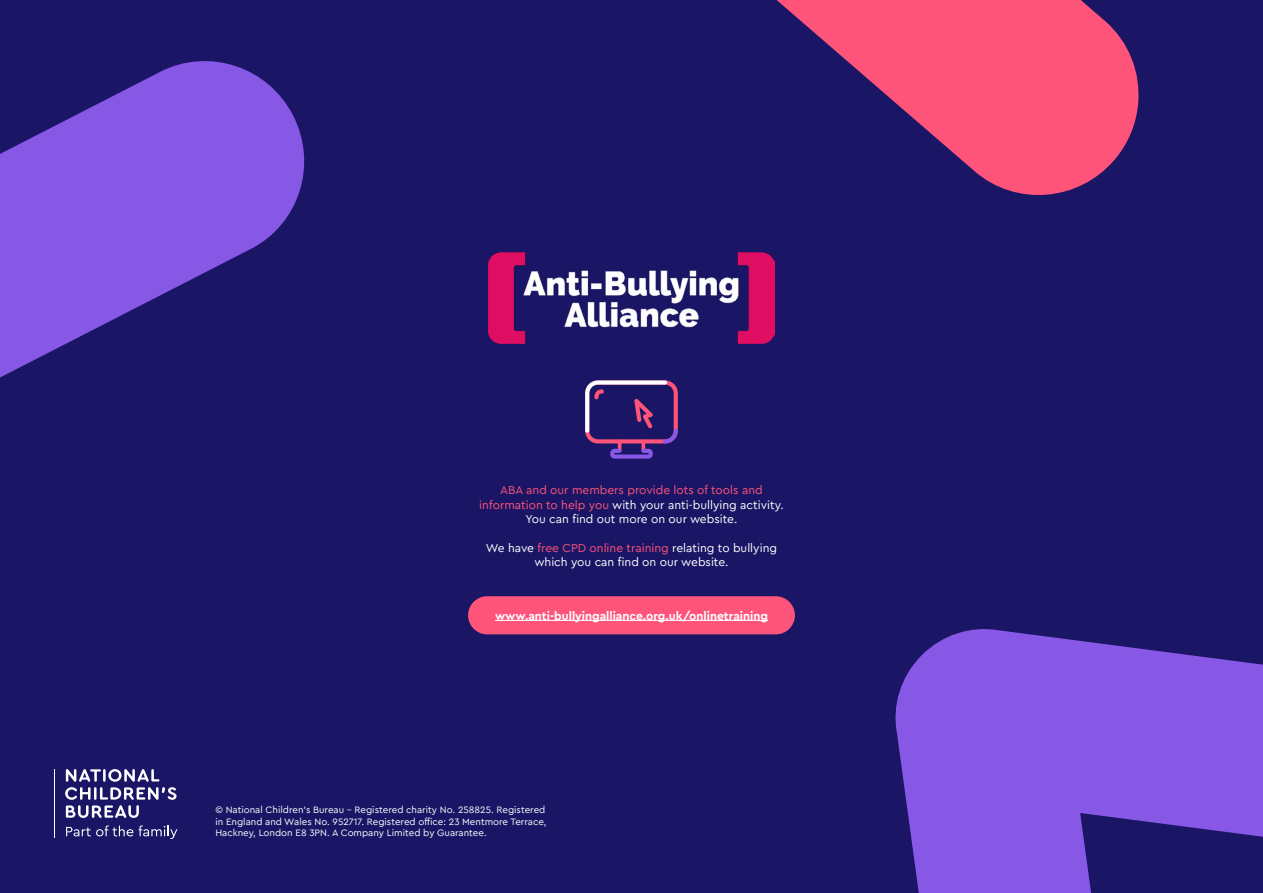
<style>
.page{position:relative;width:1263px;height:893px;background:#1a1565}
.page>*{position:absolute;margin:0;border:0;box-sizing:border-box;transform-origin:0 0}
.t1{font:12px/14.4px "Cera Pro";color:#fff;text-align:center}
.t2{font:700 12px "Cera Pro";color:#fff}
.t3{font:9.75px/11.7px "Cera Pro";color:#fff}
.s1{color:#ff547a}
</style>
<div class="page">
<svg style="left:776px;top:0;width:363px;height:195px;fill:#ff547a"></svg>
<svg style="left:0;top:61px;width:305px;height:317px;fill:#8757e6"></svg>
<svg style="left:895px;top:629px;width:368px;height:264px;fill:#8757e6"></svg>
<svg style="left:65px;top:769px;width:112px;height:49px"></svg>
<svg style="left:66px;top:825px;width:67px;height:11px"></svg>
<svg style="left:139px;top:825px;width:38px;height:14px"></svg>
<hr style="left:54px;top:769px;width:1px;height:69px;background:#fff">
<img style="left:488px;top:252px;width:287px;height:91px">
<div style="left:468px;top:596px;width:327px;height:38px;background:#ff547a;border-radius:19px"></div>
<svg style="left:585px;top:380px;width:93px;height:79px"></svg>
<hr style="left:495px;top:620px;width:273px;height:1px;background:#fff">
<p class="t1" style="left:479px;top:482px;width:306px"><span class="s1">ABA and our members provide lots of tools and information to help you</span> with your anti-bullying activity.<br>You can find out more on our website.</p>
<p class="t1" style="left:486px;top:540px;width:293px">We have <span class="s1">free CPD online training</span> relating to bullying which you can find on our website.</p>
<p class="t2" style="left:495px;top:608px;width:274px">www.anti-bullyingalliance.org.uk/onlinetraining</p>
<p class="t3" style="left:215px;top:803px;width:333px">© National Children’s Bureau - Registered charity No. 258825. Registered in England and Wales No. 952717. Registered office: 23 Mentmore Terrace,<br>Hackney, London E8 3PN. A Company Limited by Guarantee.</p>
</div>
